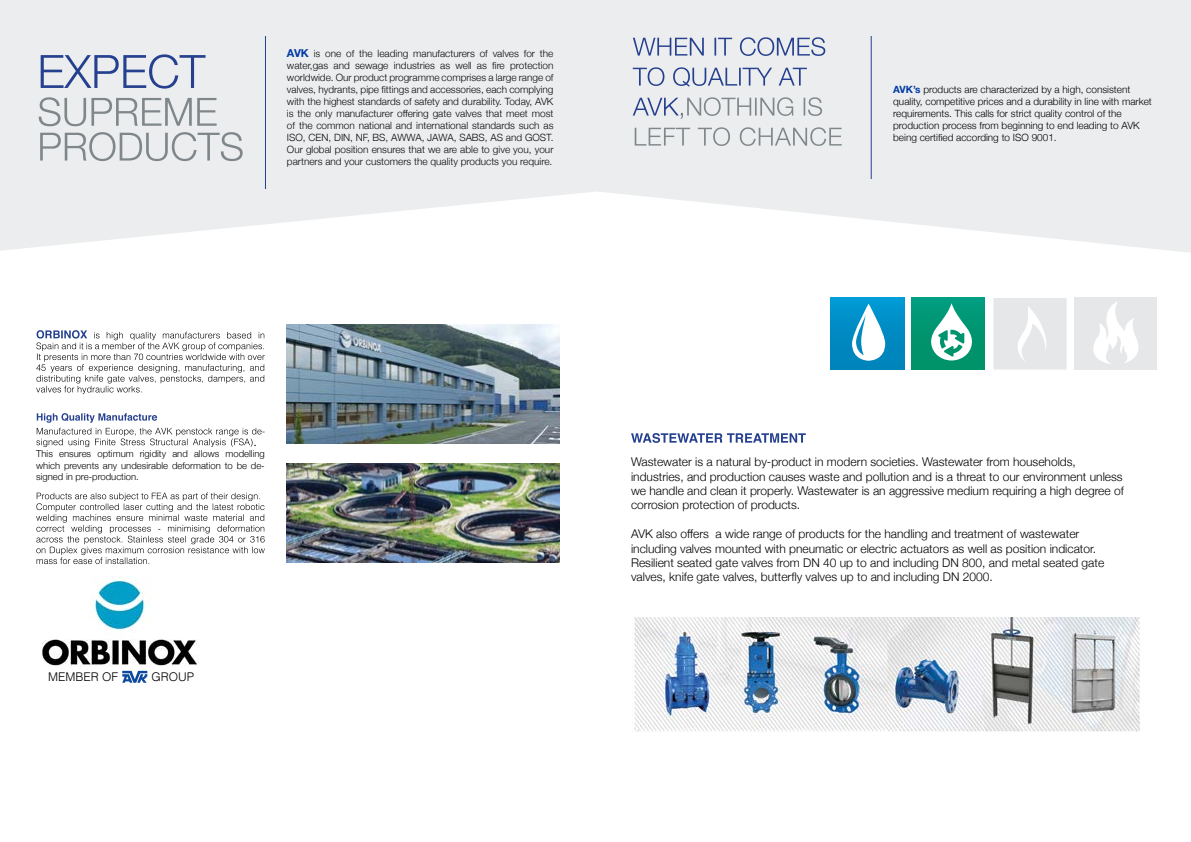
<style>
.page{position:relative;width:1191px;height:842px;background:#fff}
.page>*{position:absolute;margin:0;border:0;box-sizing:border-box;transform-origin:0 0}
.t1{font:300 12px/14.4px "Helvetica Neue";color:#000}
.t2{font:300 12px "Helvetica";color:#000}
.t3{font:12px "Minion Pro";color:#000}
.t4{font:300 10px/12px "Helvetica Neue";color:#09090c;text-align:justify}
.t5{font:300 10px/12px "Helvetica Neue";color:#000}
.t6{font:300 9.5px/11.4px "Helvetica Neue";color:#000;text-align:justify}
.s1{font-weight:700;font-size:11px;color:#003ba6}
.s2{font-weight:700;color:#003ba6}
</style>
<div class="page">
<svg style="left:0;top:0;width:595px;height:251px;background:#eeeff0"></svg>
<svg style="left:595px;top:0;width:596px;height:253px;background:#eeeff0"></svg>
<svg style="left:40px;top:132px;width:203px;height:29px;background:#d1d3d5"></svg>
<svg style="left:39px;top:97px;width:178px;height:29px;background:#ced1d3"></svg>
<svg style="left:41px;top:54px;width:164px;height:35px;background:#bcc3d7"></svg>
<svg style="left:634px;top:127px;width:207px;height:19px;background:#d5d7d9"></svg>
<svg style="left:632px;top:97px;width:190px;height:22px;background:#d1d4da"></svg>
<svg style="left:633px;top:67px;width:174px;height:20px;background:#c6ccdb"></svg>
<svg style="left:633px;top:37px;width:192px;height:19px;background:#bcc4d7"></svg>
<hr style="left:265px;top:36px;width:1px;height:153px;background:#25408f">
<hr style="left:870px;top:36px;width:1px;height:143px;background:#25408f">
<img style="left:287px;top:324px;width:272px;height:119px">
<svg style="left:1074px;top:298px;width:82px;height:72px"></svg>
<svg style="left:993px;top:298px;width:73px;height:72px;background:#e8e9e9"></svg>
<svg style="left:831px;top:298px;width:73px;height:72px"></svg>
<svg style="left:911px;top:298px;width:74px;height:72px"></svg>
<img style="left:43px;top:576px;width:156px;height:90px">
<svg style="left:122px;top:671px;width:25px;height:12px"></svg>
<img style="left:287px;top:463px;width:272px;height:99px">
<svg style="left:631px;top:433px;width:175px;height:10px"></svg>
<img style="left:634px;top:618px;width:506px;height:113px">
<svg style="left:36px;top:330px;width:229px;height:64px"></svg>
<svg style="left:36px;top:492px;width:229px;height:72px"></svg>
<svg style="left:36px;top:413px;width:229px;height:35px"></svg>
<div style="left:256px;top:436px;width:15px;height:37px;background:#fff"></div>
<p class="t4" style="left:287px;top:47px;width:268px"><span class="s1">AVK</span> is one of the leading manufacturers of valves for the water,gas and sewage industries as well as fire protection worldwide. Our product programme comprises a large range of valves, hydrants, pipe fittings and accessories, each complying with the highest standards of safety and durability. Today, AVK is the only manufacturer offering gate valves that meet most of the common national and international standards such as ISO, CEN, DIN, NF, BS, AWWA, JAWA, SABS, AS and GOST.<br>Our global position ensures that we are able to give you, your partners and your customers the quality products you require.</p>
<p class="t5" style="left:893px;top:83px;width:260px"><span class="s2">AVK’s</span> products are characterized by a high, consistent quality, competitive prices and a durability in line with market requirements. This calls for strict quality control of the production process from beginning to end leading to AVK being certified according to ISO 9001.</p>
<p class="t3" style="left:254px;top:434px;width:4px">.</p>
<p class="t6" style="left:36px;top:447px;width:230px">This ensures optimum rigidity and allows modelling which prevents any undesirable deformation to be de&shy;signed in pre-production.</p>
<p class="t2" style="left:48px;top:667px;width:72px">MEMBER OF</p>
<p class="t2" style="left:152px;top:667px;width:44px">GROUP</p>
<p class="t1" style="left:631px;top:454px;width:494px">Wastewater is a natural by-product in modern societies. Wastewater from households, industries, and production causes waste and pollution and is a threat to our environment unless we handle and clean it properly. Wastewater is an aggressive medium requiring a high degree of corrosion protection of products.</p>
<p class="t1" style="left:631px;top:526px;width:475px">AVK also offers a wide range of products for the handling and treatment of wastewater including valves mounted with pneumatic or electric actuators as well as position indicator.<br>Resilient seated gate valves from DN 40 up to and including DN 800, and metal seated gate valves, knife gate valves, butterfly valves up to and including DN 2000.</p>
</div>
